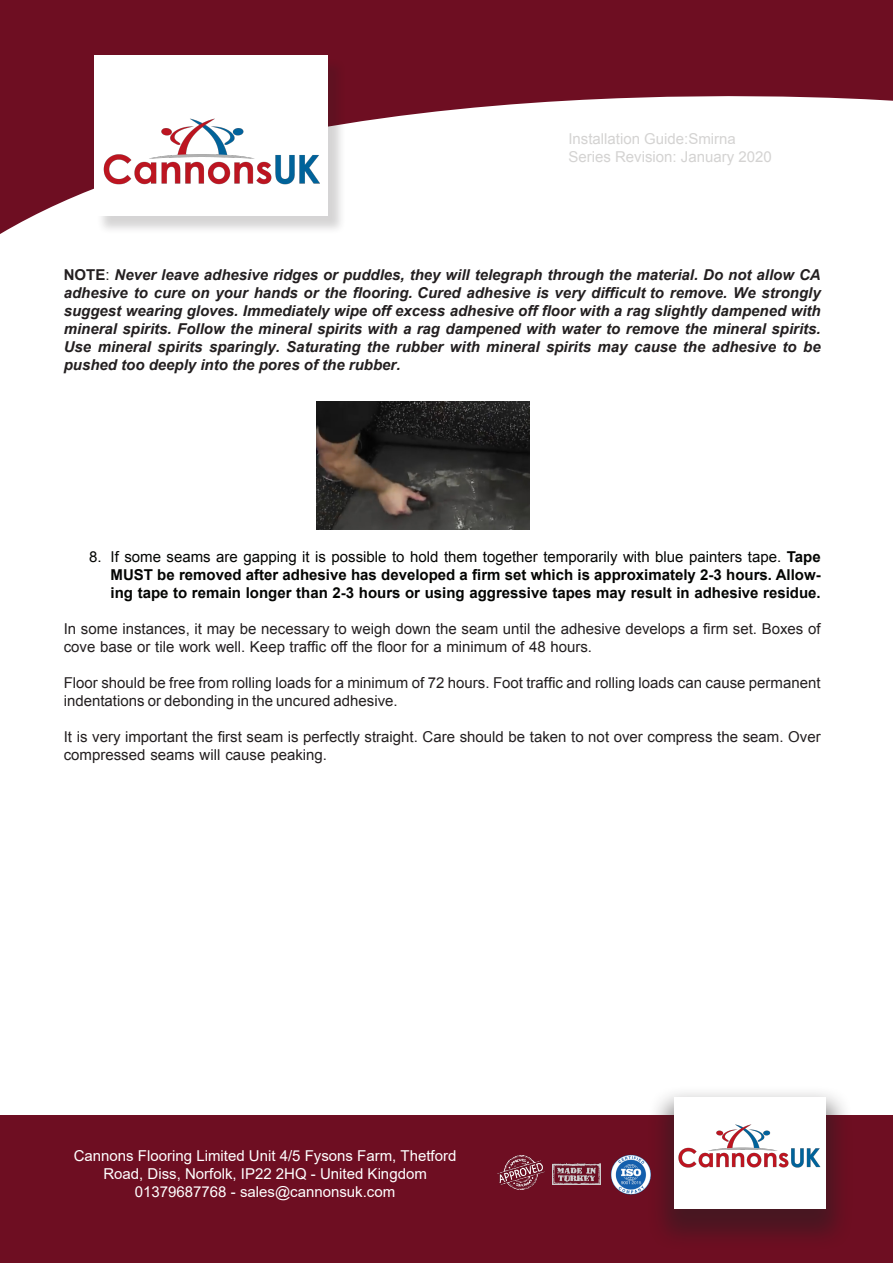
<style>
.page{position:relative;width:893px;height:1263px;background:#fff}
.page>*{position:absolute;margin:0;border:0;box-sizing:border-box;transform-origin:0 0}
.t1{font:italic 700 15px/18px "Arial";color:#231f20;text-align:justify}
.t2{font:15px/18px "Arial";color:#231f20}
.t3{font:700 15px/18px "Arial";color:#040503;text-align:justify}
.t4{font:15px/18px "Arial";color:#fff;text-align:center}
.t5{font:15px/18px "Arial";color:#d4d3d2}
.s1{font-style:normal}
.s2{font-weight:400;font-style:normal}
.s3{font-weight:400}
</style>
<div class="page">
<svg style="left:0;top:0;width:893px;height:234px"></svg>
<div style="left:0;top:1115px;width:893px;height:148px;background:#6e0e22"></div>
<div style="left:647px;top:1084px;width:207px;height:167px;background:#231f20;opacity:.5"></div>
<img style="left:610px;top:1154px;width:43px;height:41px">
<img style="left:553px;top:1164px;width:47px;height:20px">
<img style="left:497px;top:1155px;width:47px;height:34px">
<img style="left:317px;top:402px;width:212px;height:127px">
<img style="left:68px;top:7px;width:288px;height:227px">
<img style="left:655px;top:1084px;width:189px;height:156px">
<p class="t5" style="left:568px;top:129px;width:205px">Installation Guide:Smirna<br>Series Revision: January 2020</p>
<p class="t1" style="left:64px;top:266px;width:758px"><span class="s1">NOTE</span><span class="s2">:</span> Never leave adhesive ridges or puddles, they will telegraph through the material. Do not allow CA adhesive to cure on your hands or the flooring. Cured adhesive is very difficult to remove. We strongly suggest wearing gloves. Immediately wipe off excess adhesive off floor with a rag slightly dampened with mineral spirits. Follow the mineral spirits with a rag dampened with water to remove the mineral spirits.<br>Use mineral spirits sparingly. Saturating the rubber with mineral spirits may cause the adhesive to be pushed too deeply into the pores of the rubber.</p>
<p class="t3" style="left:111px;top:548px;width:712px;text-indent:-21px"><span class="s3">8. If some seams are gapping it is possible to hold them together temporarily with blue painters tape.</span> Tape MUST be removed after adhesive has developed a firm set which is approximately 2-3 hours. Allow&shy;ing tape to remain longer than 2-3 hours or using aggressive tapes may result in adhesive residue.</p>
<p class="t2" style="left:64px;top:619px;width:758px">In some instances, it may be necessary to weigh down the seam until the adhesive develops a firm set. Boxes of cove base or tile work well. Keep traffic off the floor for a minimum of 48 hours.</p>
<p class="t2" style="left:64px;top:673px;width:758px">Floor should be free from rolling loads for a minimum of 72 hours. Foot traffic and rolling loads can cause permanent indentations or debonding in the uncured adhesive.</p>
<p class="t2" style="left:64px;top:727px;width:758px">It is very important the first seam is perfectly straight. Care should be taken to not over compress the seam. Over compressed seams will cause peaking.</p>
<p class="t4" style="left:74px;top:1146px;width:384px">Cannons Flooring Limited Unit 4/5 Fysons Farm, Thetford<br>Road, Diss, Norfolk, IP22 2HQ - United Kingdom<br>01379687768 - sales@cannonsuk.com</p>
</div>
